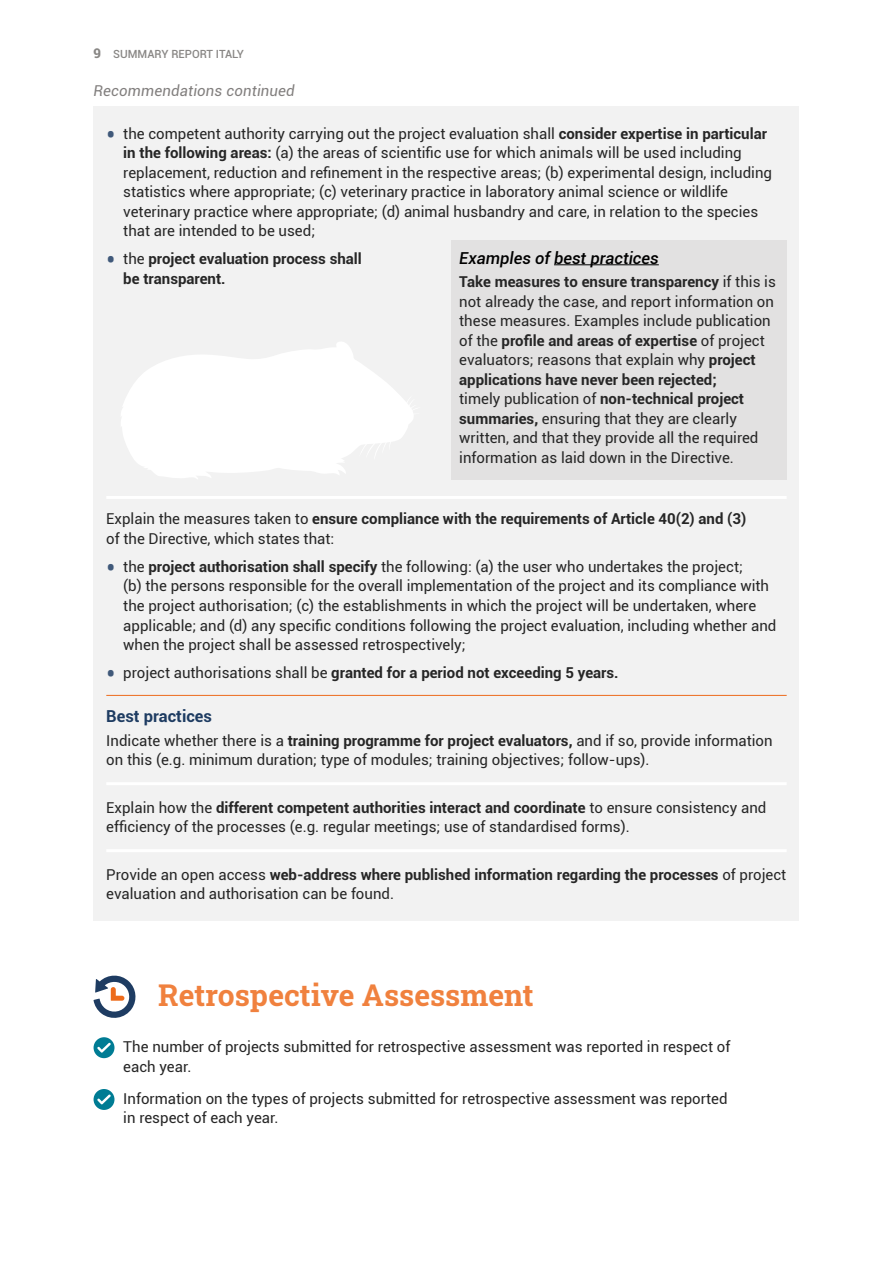
<style>
.page{position:relative;width:893px;height:1263px;background:#fff}
.page>*{position:absolute;margin:0;border:0;box-sizing:border-box;transform-origin:0 0}
.t1{font:30px "Roboto Slab";color:#f0813e}
.t2{font:italic 500 16.5px "Roboto";color:#000}
.t3{font:700 16.5px "Roboto";color:#1e3c62}
.t4{font:15px/19.5px "Roboto";color:#262626}
.t5{font:700 15px/19.5px "Roboto";color:#262626}
.t6{font:italic 15px "Roboto";letter-spacing:.01em;color:#827f7e}
.t7{font:500 11.25px "Roboto";color:#898785}
.s1{font-family:"Roboto Slab";font-weight:800;font-size:13.5px}
.s2{font-size:28.2px;color:#40597a}
.s3{font-weight:700}
.s4{font-weight:400;font-size:28.2px;color:#40597a}
.s5{font-weight:400}
</style>
<div class="page">
<div style="left:94px;top:106px;width:705px;height:815px;background:#f2f2f2"></div>
<hr style="left:106px;top:496px;width:681px;height:3px;background:#fff">
<hr style="left:106px;top:695px;width:681px;height:1px;background:#ed6b1c">
<hr style="left:106px;top:782px;width:681px;height:3px;background:#fff">
<hr style="left:106px;top:849px;width:681px;height:3px;background:#fff">
<div style="left:451px;top:241px;width:336px;height:239px;background:#e2e1e1"></div>
<hr style="left:554px;top:264px;width:105px;height:1px;background:#000">
<svg style="left:121px;top:342px;width:292px;height:137px"></svg>
<div style="left:94px;top:1037px;width:20px;height:21px;background:#007c94;border-radius:50%"></div>
<svg style="left:97px;top:1043px;width:14px;height:9px"></svg>
<div style="left:94px;top:1089px;width:20px;height:21px;background:#007c94;border-radius:50%"></div>
<svg style="left:97px;top:1094px;width:14px;height:10px"></svg>
<svg style="left:94px;top:975px;width:42px;height:43px"></svg>
<p class="t7" style="left:94px;top:46px;width:152px"><span class="s1">9</span> SUMMARY REPORT ITALY</p>
<p class="t6" style="left:94px;top:80px;width:203px">Recommendations continued</p>
<p class="t4" style="left:123px;top:123px;width:650px;text-indent:-17px"><span class="s2">•</span> the competent authority carrying out the project evaluation shall <span class="s3">consider expertise in particular in the following areas:</span> (a) the areas of scientific use for which animals will be used including replacement, reduction and refinement in the respective areas; (b) experimental design, including statistics where appropriate; (c) veterinary practice in laboratory animal science or wildlife veterinary practice where appropriate; (d) animal husbandry and care, in relation to the species that are intended to be used;</p>
<p class="t5" style="left:123px;top:249px;width:240px;text-indent:-17px"><span class="s4">•</span> <span class="s5">the</span> project evaluation process shall be transparent.</p>
<p class="t2" style="left:459px;top:246px;width:201px">Examples of best practices</p>
<p class="t4" style="left:459px;top:272px;width:318px"><span class="s3">Take measures to ensure transparency</span> if this is not already the case, and report information on these measures. Examples include publication of the <span class="s3">profile and areas of expertise</span> of project evaluators; reasons that explain why <span class="s3">project applications have never been rejected;<br></span>timely publication of <span class="s3">non-technical project summaries,</span> ensuring that they are clearly written, and that they provide all the required information as laid down in the Directive.</p>
<p class="t4" style="left:106px;top:509px;width:641px">Explain the measures taken to <span class="s3">ensure compliance with the requirements of Article 40(2) and (3) </span>of the Directive, which states that:</p>
<p class="t4" style="left:123px;top:556px;width:655px;text-indent:-17px"><span class="s2">•</span> the <span class="s3">project authorisation shall specify</span> the following: (a) the user who undertakes the project;<br>(b) the persons responsible for the overall implementation of the project and its compliance with the project authorisation; (c) the establishments in which the project will be undertaken, where applicable; and (d) any specific conditions following the project evaluation, including whether and when the project shall be assessed retrospectively;</p>
<p class="t5" style="left:106px;top:662px;width:514px"><span class="s4">•</span> <span class="s5">project authorisations shall be</span> granted for a period not exceeding 5 years.</p>
<p class="t3" style="left:106px;top:704px;width:107px">Best practices</p>
<p class="t4" style="left:106px;top:730px;width:668px">Indicate whether there is a <span class="s3">training programme for project evaluators,</span> and if so, provide information on this (e.g. minimum duration; type of modules; training objectives; follow-ups).</p>
<p class="t4" style="left:106px;top:797px;width:662px">Explain how the <span class="s3">different competent authorities interact and coordinate</span> to ensure consistency and efficiency of the processes (e.g. regular meetings; use of standardised forms).</p>
<p class="t4" style="left:106px;top:864px;width:681px">Provide an open access <span class="s3">web-address where published information regarding the processes</span> of project evaluation and authorisation can be found.</p>
<h1 class="t1" style="left:158px;top:975px;width:377px">Retrospective Assessment</h1>
<p class="t4" style="left:123px;top:1036px;width:608px">The number of projects submitted for retrospective assessment was reported in respect of each year.</p>
<p class="t4" style="left:123px;top:1088px;width:606px">Information on the types of projects submitted for retrospective assessment was reported in respect of each year.</p>
</div>
